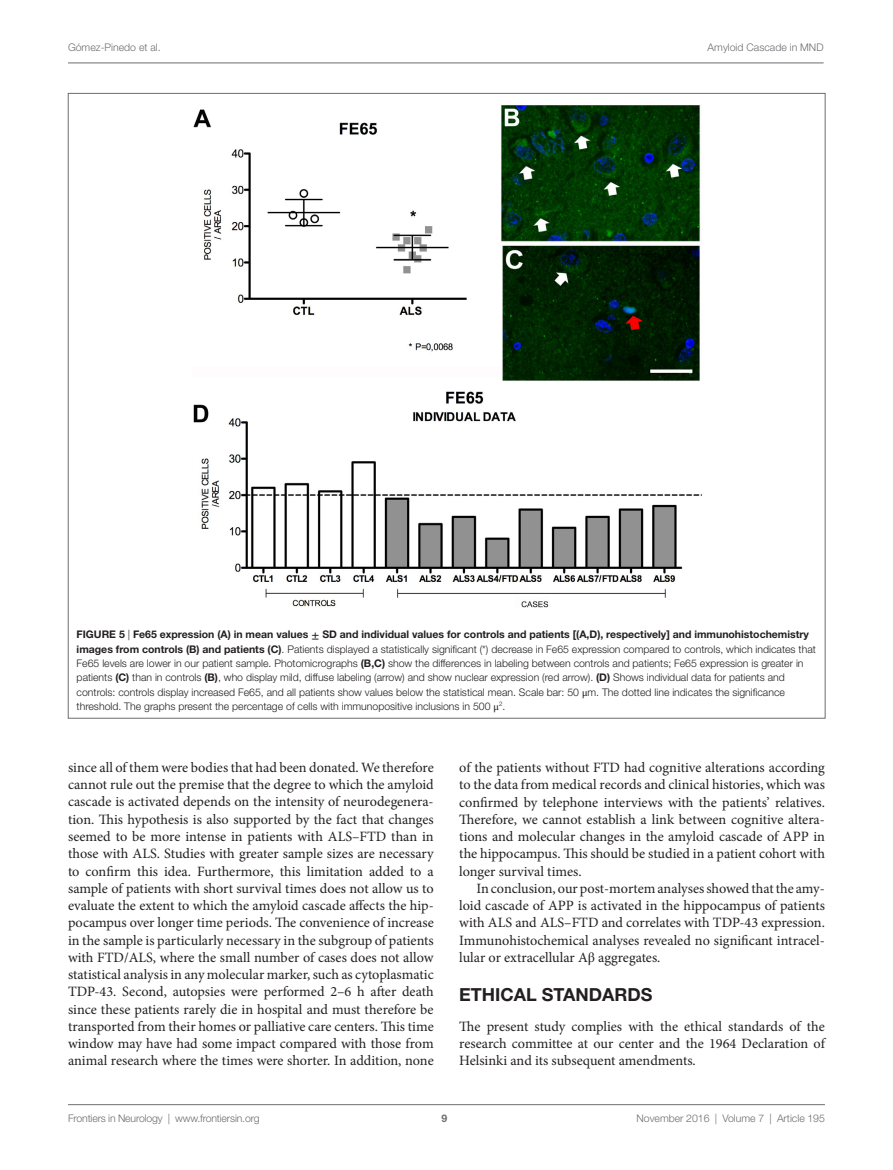
<style>
.page{position:relative;width:893px;height:1170px;background:#fff}
.page>*{position:absolute;margin:0;border:0;box-sizing:border-box;transform-origin:0 0}
.t1{font:700 18px "Helvetica Neue LT Std";color:#231f20}
.t2{font:14.25px/17.2px "Minion Pro";color:#231f20;text-align:justify}
.t3{font:300 10.5px/14.2px "Helvetica Neue LT Std";color:#231f20}
.t4{font:300 10.5px "Helvetica Neue LT Std";color:#6c6d70}
.t5{font:700 10.5px "Helvetica Neue LT Std";color:#6c6d70}
.s1{font-weight:700}
.s2{font-family:"STIX General";font-weight:700}
.s3{font-family:"STIX General";font-weight:400}
.s4{font-family:"STIX General"}
</style>
<div class="page">
<img style="left:193px;top:105px;width:509px;height:503px">
<hr style="left:68px;top:1104px;width:757px;height:1px;background:#6c6d70">
<hr style="left:68px;top:63px;width:755px;height:1px;background:#6c6d70">
<p class="t4" style="left:68px;top:41px;width:94px">Gómez-Pinedo et al.</p>
<p class="t4" style="left:708px;top:41px;width:117px">Amyloid Cascade in MND</p>
<p class="t3" style="left:77px;top:627px;width:741px"><span class="s1">FIG URE 5</span> | <span class="s1">Fe65 expression (A) in mean values</span> <span class="s2">±</span> <span class="s1">SD and individual values for controls and patients [(A,D), respectively] and immunohistochemistry images from controls (B) and patients (C)</span>. Patients displayed a statistically significant (*) decrease in Fe65 expression compared to controls, which indicates that Fe65 levels are lower in our patient sample. Photomicrographs <span class="s1">(B,C)</span> show the differences in labeling between controls and patients; Fe65 expression is greater in patients <span class="s1">(C)</span> than in controls <span class="s1">(B)</span>, who display mild, diffuse labeling (arrow) and show nuclear expression (red arrow). <span class="s1">(D)</span> Shows individual data for patients and controls: controls display increased Fe65, and all patients show values below the statistical mean. Scale bar: 50 <span class="s3">μ</span>m. The dotted line indicates the significance threshold. The graphs present the percentage of cells with immunopositive inclusions in 500 <span class="s3">μ</span><sup>2</sup>.</p>
<p class="t2" style="left:68px;top:758px;width:367px">since all of them were bodies that had been donated. We therefore cannot rule out the premise that the degree to which the amyloid cascade is activated depends on the intensity of neurodegenera&shy;tion. This hypothesis is also supported by the fact that changes seemed to be more intense in patients with ALS–FTD than in those with ALS. Studies with greater sample sizes are necessary to confirm this idea. Furthermore, this limitation added to a sample of patients with short survival times does not allow us to evaluate the extent to which the amyloid cascade affects the hip&shy;pocampus over longer time periods. The convenience of increase in the sample is particularly necessary in the subgroup of patients with FTD/ALS, where the small number of cases does not allow statistical analysis in any molecular marker, such as cytoplasmatic TDP-43. Second, autopsies were performed 2–6 h after death since these patients rarely die in hospital and must therefore be transported from their homes or palliative care centers. This time window may have had some impact compared with those from animal research where the times were shorter. In addition, none</p>
<p class="t2" style="left:459px;top:758px;width:367px">of the patients without FTD had cognitive alterations according to the data from medical records and clinical histories, which was confirmed by telephone interviews with the patients’ relatives.<br>Therefore, we cannot establish a link between cognitive altera&shy;tions and molecular changes in the amyloid cascade of APP in the hippocampus. This should be studied in a patient cohort with longer survival times.</p>
<p class="t2" style="left:459px;top:879px;width:367px;text-indent:17px">In conclusion, our post-mortem analyses showed that the amy&shy;loid cascade of APP is activated in the hippocampus of patients with ALS and ALS–FTD and correlates with TDP-43 expression.<br>Immunohistochemical analyses revealed no significant intracel&shy;lular or extracellular A<span class="s4">β</span> aggregates.</p>
<p class="t1" style="left:459px;top:983px;width:35px">ETHICAL</p>
<p class="t1" style="left:542px;top:983px;width:111px">STAN DAR DS</p>
<p class="t2" style="left:459px;top:1017px;width:367px">The present study complies with the ethical standards of the research committee at our center and the 1964 Declaration of Helsinki and its subsequent amendments.</p>
<p class="t4" style="left:68px;top:1111px;width:193px">Frontiers in Neurology | www.frontiersin.org</p>
<p class="t4" style="left:636px;top:1111px;width:190px">November 2016 | Volume 7 | Article 195</p>
<p class="t5" style="left:441px;top:1111px;width:7px">9</p>
</div>
